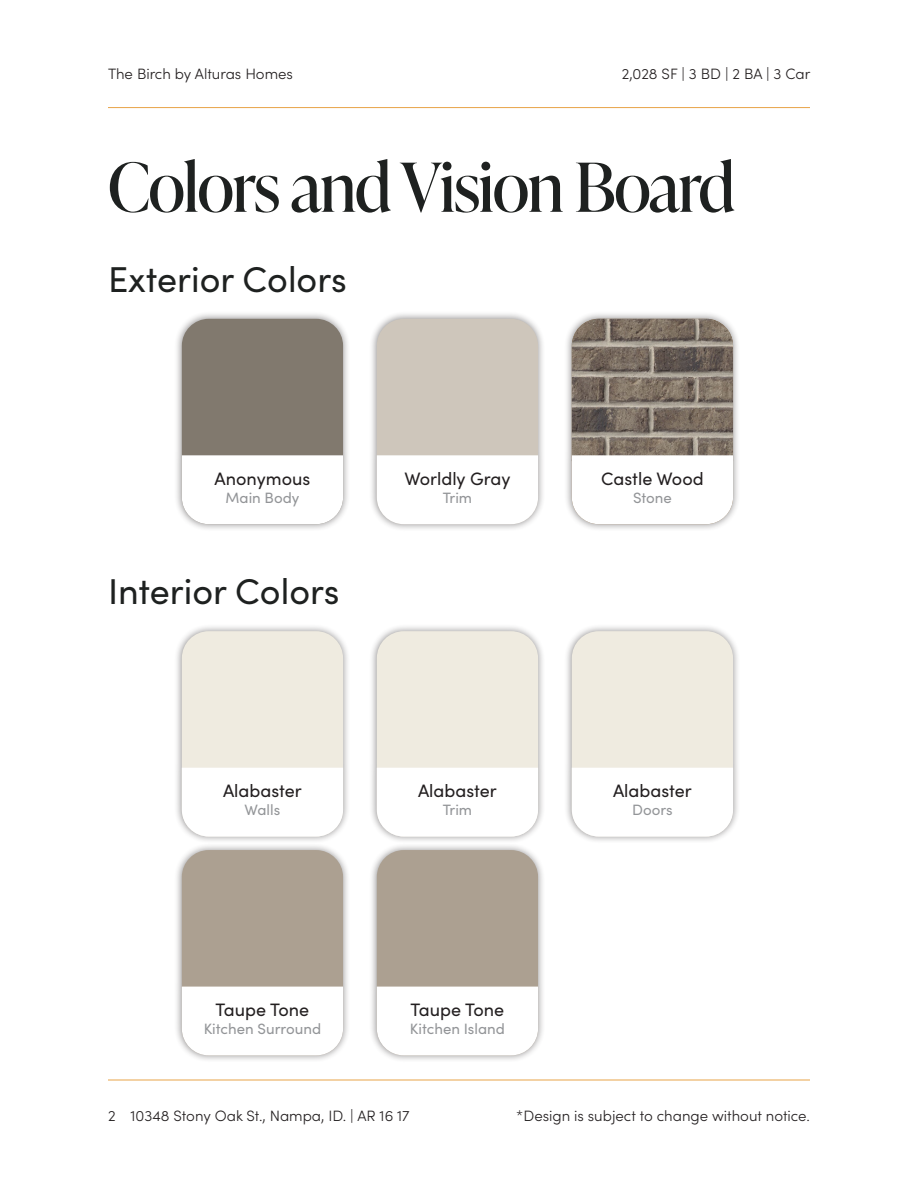
<style>
.page{position:relative;width:918px;height:1188px;background:#fff}
.page>*{position:absolute;margin:0;border:0;box-sizing:border-box;transform-origin:0 0}
.Header_1{font:67.5px "Ivy Presto Display";letter-spacing:-.02em;color:#1e2120}
.Subhead_1{font:36px "Sofia Pro";color:#1e2120}
.Color_Name{font:18px "Sofia Pro";color:#231f20}
.t1{font:300 15px "Sofia Pro";color:#231f20}
.Color_Location{font:15px "Sofia Pro";color:#939598}
</style>
<div class="page">
<hr style="left:108px;top:107px;width:702px;height:1px;background:#e8a448">
<hr style="left:108px;top:1080px;width:702px;height:1px;background:#e8a448">
<div style="left:564px;top:311px;width:177px;height:221px;background:#231f20;opacity:.5"></div>
<img style="left:572px;top:319px;width:161px;height:136px">
<svg style="left:572px;top:455px;width:161px;height:69px"></svg>
<div style="left:369px;top:311px;width:177px;height:221px;background:#231f20;opacity:.5"></div>
<div style="left:377px;top:319px;width:161px;height:205px;background:#cec6bb;border-radius:27px"></div>
<div style="left:377px;top:455px;width:161px;height:69px;background:#fff"></div>
<div style="left:174px;top:311px;width:177px;height:221px;background:#231f20;opacity:.5"></div>
<div style="left:182px;top:319px;width:161px;height:205px;background:#81796e;border-radius:27px"></div>
<div style="left:182px;top:455px;width:161px;height:69px;background:#fff"></div>
<div style="left:564px;top:623px;width:177px;height:221px;background:#231f20;opacity:.5"></div>
<div style="left:572px;top:631px;width:161px;height:206px;background:#efebe0;border-radius:27px"></div>
<div style="left:572px;top:768px;width:161px;height:69px;background:#fff"></div>
<div style="left:369px;top:623px;width:177px;height:221px;background:#231f20;opacity:.5"></div>
<div style="left:377px;top:631px;width:161px;height:206px;background:#efebe0;border-radius:27px"></div>
<div style="left:377px;top:768px;width:161px;height:69px;background:#fff"></div>
<div style="left:174px;top:623px;width:177px;height:221px;background:#231f20;opacity:.5"></div>
<div style="left:182px;top:631px;width:161px;height:206px;background:#efebe0;border-radius:27px"></div>
<div style="left:182px;top:768px;width:161px;height:69px;background:#fff"></div>
<div style="left:174px;top:842px;width:177px;height:221px;background:#231f20;opacity:.5"></div>
<div style="left:182px;top:850px;width:161px;height:205px;background:#aca091;border-radius:27px"></div>
<div style="left:182px;top:987px;width:161px;height:68px;background:#fff"></div>
<div style="left:369px;top:842px;width:177px;height:221px;background:#231f20;opacity:.5"></div>
<div style="left:377px;top:850px;width:161px;height:205px;background:#aca091;border-radius:27px"></div>
<div style="left:377px;top:987px;width:161px;height:68px;background:#fff"></div>
<p class="t1" style="left:108px;top:63px;width:187px">The Birch by Alturas Homes</p>
<p class="t1" style="left:622px;top:63px;width:190px">2,028 SF | 3 BD | 2 BA | 3 Car</p>
<p class="Header_1" style="left:108px;top:139px;width:629px">Colors and Vision Board</p>
<p class="Subhead_1" style="left:108px;top:253px;width:240px">Exterior Colors</p>
<p class="Color_Name" style="left:215px;top:465px;width:97px">Anonymous</p>
<p class="Color_Location" style="left:225px;top:486px;width:75px">Main Body</p>
<p class="Subhead_1" style="left:108px;top:565px;width:233px">Interior Colors</p>
<p class="Color_Name" style="left:404px;top:465px;width:108px">Worldly Gray</p>
<p class="Color_Location" style="left:443px;top:486px;width:31px">Trim</p>
<p class="Color_Name" style="left:223px;top:778px;width:80px">Alabaster</p>
<p class="Color_Location" style="left:245px;top:799px;width:37px">Walls</p>
<p class="Color_Name" style="left:418px;top:778px;width:80px">Alabaster</p>
<p class="Color_Location" style="left:443px;top:799px;width:31px">Trim</p>
<p class="Color_Name" style="left:216px;top:996px;width:95px">Taupe Tone</p>
<p class="Color_Location" style="left:204px;top:1018px;width:119px">Kitchen Surround</p>
<p class="Color_Name" style="left:411px;top:996px;width:95px">Taupe Tone</p>
<p class="Color_Location" style="left:410px;top:1018px;width:96px">Kitchen Island</p>
<p class="Color_Name" style="left:601px;top:465px;width:104px">Castle Wood</p>
<p class="Color_Location" style="left:633px;top:486px;width:40px">Stone</p>
<p class="Color_Name" style="left:613px;top:778px;width:80px">Alabaster</p>
<p class="Color_Location" style="left:632px;top:799px;width:42px">Doors</p>
<p class="t1" style="left:108px;top:1105px;width:303px">2 10348 Stony Oak St., Nampa, ID. | AR 16 17</p>
<p class="t1" style="left:516px;top:1105px;width:295px">*Design is subject to change without notice.</p>
</div>
